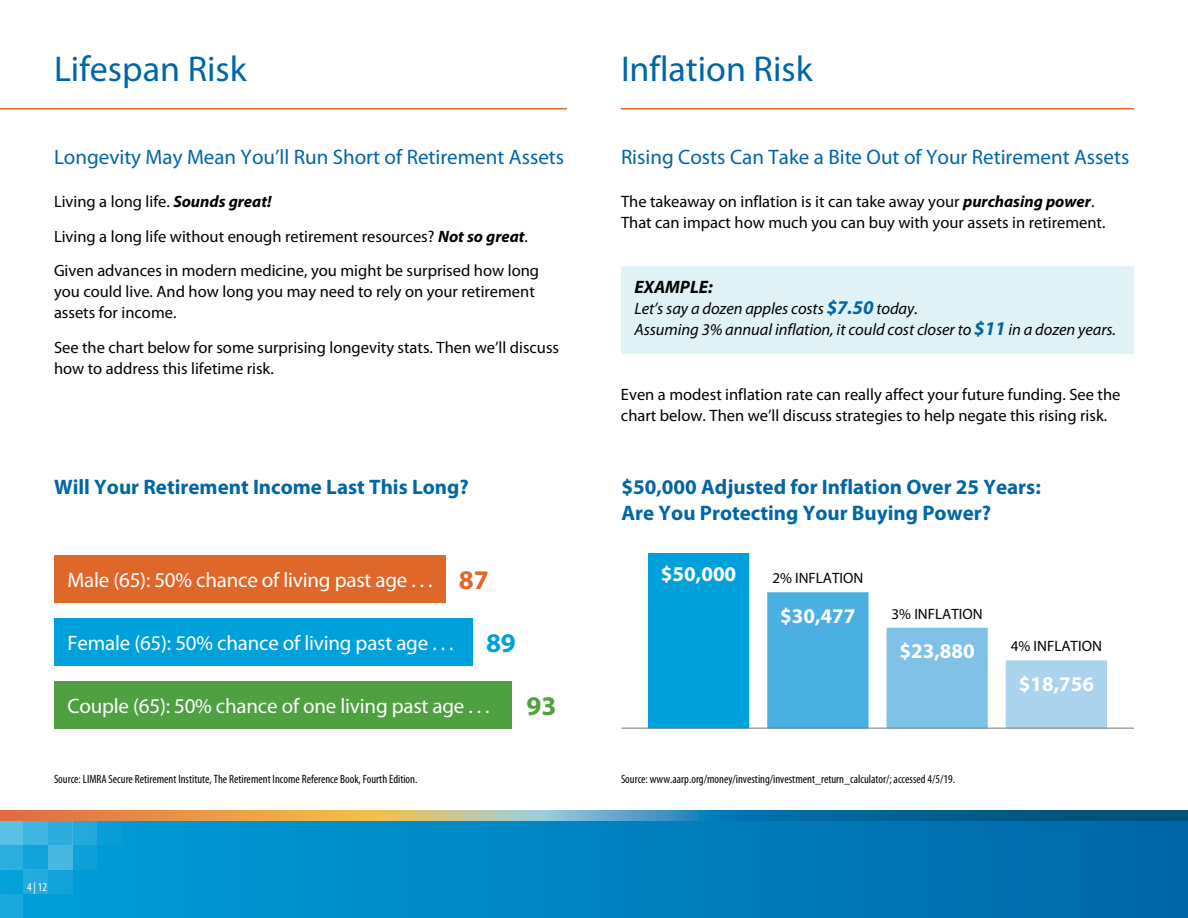
<style>
.page{position:relative;width:1188px;height:918px;background:#fff}
.page>*{position:absolute;margin:0;border:0;box-sizing:border-box;transform-origin:0 0}
.t1{font:36px "Myriad Pro";color:#0066a6}
.t2{font:700 27px "Myriad Pro";color:#e0672a}
.t3{font:700 27px "Myriad Pro";color:#00a1db}
.t4{font:700 27px "Myriad Pro";color:#4ea040}
.t5{font:21px "Myriad Pro";letter-spacing:-.01em;color:#fff}
.t6{font:700 21px/25.2px "Myriad Pro";color:#0066a6}
.t7{font:21px "Myriad Pro";color:#0066a6}
.t8{font:700 21px "Myriad Pro";color:#fff}
.t9{font:italic 700 18px "Myriad Pro";color:#000}
.t10{font:16.5px/21px "Myriad Pro";color:#000}
.t11{font:italic 16.5px/21px "Myriad Pro";letter-spacing:-.005em;color:#000}
.t12{font:15px "Myriad Pro";color:#000}
.t13{font:condensed 12px "Myriad Pro";color:#000}
.t14{font:condensed 12px "Myriad Pro";color:#fff}
.s1{font-weight:700;font-style:italic}
.s2{font-weight:700;font-size:19.5px;color:#0066a6}
</style>
<div class="page">
<div style="left:0;top:817px;width:1188px;height:101px;background:linear-gradient(to right,#00a0da,#0066a6)"></div>
<div style="left:0;top:820px;width:23px;height:25px;background:#59c0e6"></div>
<div style="left:23px;top:820px;width:25px;height:25px;background:#3eb5e2"></div>
<div style="left:48px;top:820px;width:24px;height:25px;background:#2cadde"></div>
<div style="left:72px;top:820px;width:25px;height:25px;background:#23a9dc"></div>
<div style="left:97px;top:820px;width:25px;height:25px;background:#089dd6"></div>
<div style="left:0;top:845px;width:23px;height:24px;background:#2cafdf"></div>
<div style="left:23px;top:845px;width:25px;height:24px;background:#11a4db"></div>
<div style="left:48px;top:845px;width:24px;height:24px;background:#47b8e2"></div>
<div style="left:72px;top:845px;width:25px;height:24px;background:#0da1d9"></div>
<div style="left:0;top:869px;width:23px;height:25px;background:#04a0d9"></div>
<div style="left:23px;top:869px;width:25px;height:25px;background:#23abde"></div>
<div style="left:48px;top:869px;width:24px;height:25px;background:#11a3da"></div>
<div style="left:0;top:894px;width:23px;height:24px;background:#1aa8dc"></div>
<svg style="left:0;top:810px;width:1188px;height:10px;background:#728881"></svg>
<hr style="left:0;top:108px;width:567px;height:2px;background:#e0672a">
<div style="left:621px;top:266px;width:513px;height:88px;background:#e1f2f6"></div>
<div style="left:54px;top:555px;width:392px;height:47px;background:#e0672a"></div>
<div style="left:886px;top:628px;width:102px;height:101px;background:#80c1e7;border:2px solid #80c1e7"></div>
<div style="left:1006px;top:660px;width:101px;height:69px;background:#abd3ee;border:2px solid #abd3ee"></div>
<div style="left:767px;top:592px;width:101px;height:137px;background:#49b0e1;border:2px solid #49b0e1"></div>
<div style="left:648px;top:553px;width:101px;height:176px;background:#00a1db"></div>
<div style="left:54px;top:618px;width:418px;height:47px;background:#00a1db"></div>
<div style="left:54px;top:681px;width:458px;height:48px;background:#4ea040"></div>
<hr style="left:622px;top:728px;width:512px;height:1px;background:#6c797d">
<hr style="left:621px;top:108px;width:513px;height:2px;background:#e0672a">
<h1 class="t1" style="left:54px;top:49px;width:194px">Lifespan Risk</h1>
<h1 class="t1" style="left:621px;top:49px;width:193px">Inflation Risk</h1>
<p class="t7" style="left:54px;top:146px;width:512px">Longevity May Mean You’ll Run Short of Retirement Assets</p>
<p class="t10" style="left:54px;top:185px;width:487px;line-height:34.5px">Living a long life. <span class="s1">Sounds great!<br></span>Living a long life without enough retirement resources? <span class="s1">Not so great</span>.<br>Given advances in modern medicine, you might be surprised how long</p>
<p class="t10" style="left:54px;top:281px;width:482px">you could live. And how long you may need to rely on your retirement assets for income.</p>
<p class="t10" style="left:54px;top:337px;width:507px">See the chart below for some surprising longevity stats. Then we’ll discuss how to address this lifetime risk.</p>
<p class="t7" style="left:621px;top:146px;width:510px">Rising Costs Can Take a Bite Out of Your Retirement Assets</p>
<p class="t10" style="left:621px;top:191px;width:486px">The takeaway on inflation is it can take away your <span class="s1">purchasing power</span>.<br>That can impact how much you can buy with your assets in retirement.</p>
<p class="t9" style="left:634px;top:277px;width:80px">EXAMPLE:</p>
<p class="t11" style="left:634px;top:299px;width:483px">Let’s say a dozen apples costs <span class="s2">$7.50</span> today.<br>Assuming 3% annual inflation, it could cost closer to <span class="s2">$11</span> in a dozen years.</p>
<p class="t10" style="left:621px;top:384px;width:501px">Even a modest inflation rate can really affect your future funding. See the chart below. Then we’ll discuss strategies to help negate this rising risk.</p>
<p class="t6" style="left:54px;top:475px;width:416px">Will Your Retirement Income Last This Long?</p>
<p class="t6" style="left:622px;top:475px;width:421px">$50,000 Adjusted for Inflation Over 25 Years:<br>Are You Protecting Your Buying Power?</p>
<p class="t5" style="left:68px;top:568px;width:367px">Male (65): 50% chance of living past age . . .</p>
<h2 class="t2" style="left:459px;top:565px;width:31px">87</h2>
<p class="t8" style="left:661px;top:562px;width:77px">$50,000</p>
<p class="t12" style="left:772px;top:570px;width:93px">2% INFLATION</p>
<p class="t8" style="left:780px;top:604px;width:77px">$30,477</p>
<p class="t12" style="left:892px;top:606px;width:93px">3% INFLATION</p>
<h2 class="t3" style="left:486px;top:628px;width:31px">89</h2>
<p class="t5" style="left:68px;top:631px;width:387px">Female (65): 50% chance of living past age . . .</p>
<p class="t12" style="left:1011px;top:638px;width:93px">4% INFLATION</p>
<p class="t8" style="left:899px;top:639px;width:77px">$23,880</p>
<p class="t5" style="left:68px;top:694px;width:424px">Couple (65): 50% chance of one living past age . . .</p>
<p class="t13" style="left:54px;top:773px;width:365px">Source: LIMRA Secure Retirement Institute, The Retirement Income Reference Book, Fourth Edition.</p>
<h2 class="t4" style="left:527px;top:691px;width:31px">93</h2>
<p class="t14" style="left:27px;top:881px;width:22px">4 | 12</p>
<p class="t13" style="left:621px;top:773px;width:336px">Source: www.aarp.org/money/investing/investment_return_calculator/; accessed 4/5/19.</p>
<p class="t8" style="left:1019px;top:672px;width:77px">$18,756</p>
</div>
